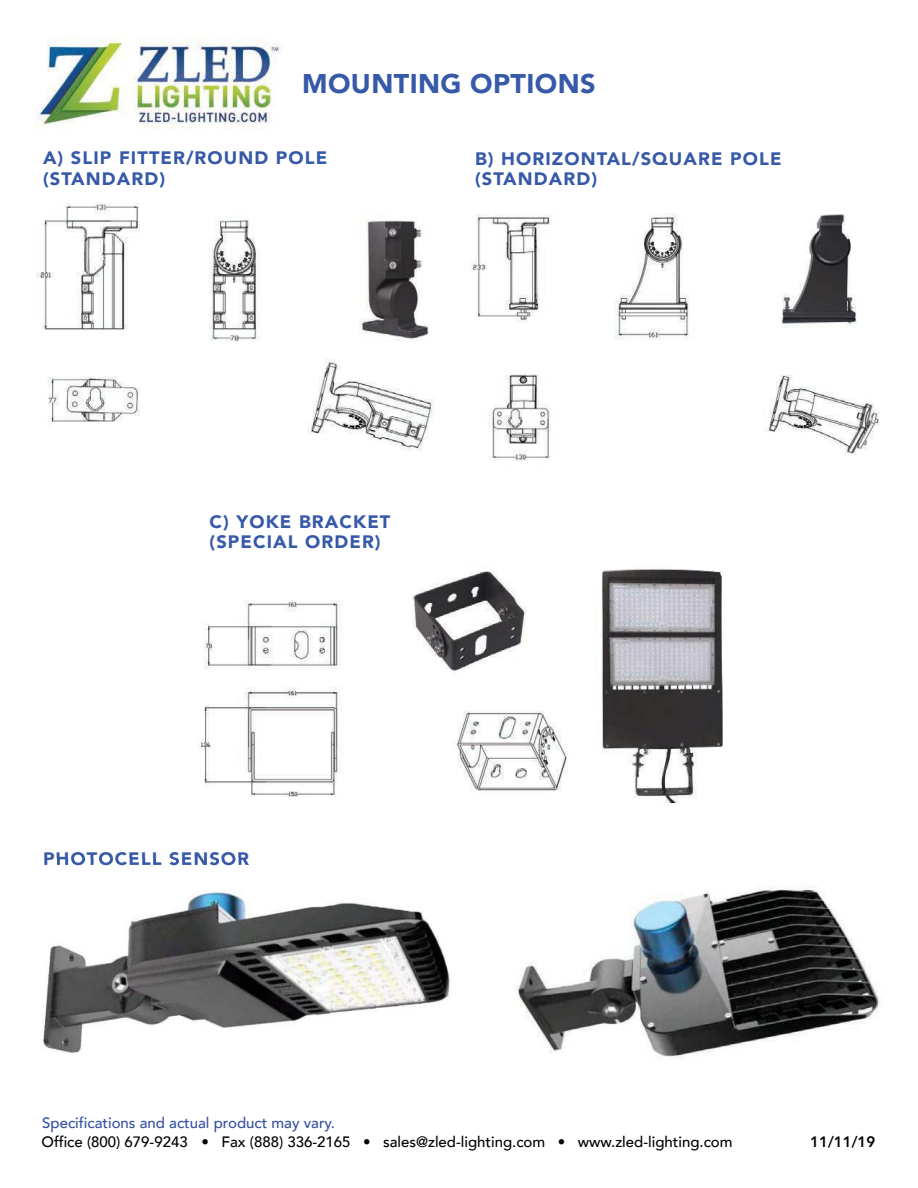
<style>
.page{position:relative;width:918px;height:1188px;background:#fff}
.page>*{position:absolute;margin:0;border:0;box-sizing:border-box;transform-origin:0 0}
.t1{font:900 27px "Avenir";letter-spacing:.015em;color:#3659a8}
.t2{font:900 18px/20.2px "Avenir";letter-spacing:.06em;color:#3659a8}
.t3{font:500 15px "Avenir";color:#010102}
.t4{font:500 15px "Avenir";color:#3450a2}
.t5{font:800 15px "Avenir";color:#010102}
</style>
<div class="page">
<img style="left:36px;top:37px;width:246px;height:92px">
<img style="left:36px;top:203px;width:398px;height:248px">
<img style="left:470px;top:213px;width:410px;height:248px">
<img style="left:198px;top:571px;width:369px;height:226px">
<img style="left:42px;top:865px;width:408px;height:188px">
<svg style="left:44px;top:858px;width:10px;height:7px"></svg>
<img style="left:182px;top:858px;width:67px;height:7px">
<img style="left:57px;top:858px;width:122px;height:7px">
<img style="left:517px;top:886px;width:362px;height:173px">
<img style="left:601px;top:569px;width:122px;height:233px">
<h1 class="t1" style="left:302px;top:72px;width:295px">MOUNTING OPTIONS</h1>
<p class="t2" style="left:43px;top:149px;width:286px">A) SLIP FITTER/ROUND POLE (STANDARD)</p>
<p class="t2" style="left:475px;top:149px;width:308px">B) HORIZONTAL/SQUARE POLE (STANDARD)</p>
<p class="t2" style="left:210px;top:512px;width:182px">C) YOKE BRACKET (SPECIAL ORDER)</p>
<p class="t2" style="left:43px;top:849px;width:208px">PHOTOCELL SENSOR</p>
<p class="t4" style="left:42px;top:1117px;width:294px">Specifications and actual product may vary.</p>
<p class="t3" style="left:42px;top:1136px;width:693px">Office (800) 679-9243 ï Fax (888) 336-2165 ï sales@zled-lighting.com ï www.zled-lighting.com</p>
<p class="t5" style="left:810px;top:1135px;width:67px">11/11/19</p>
</div>
